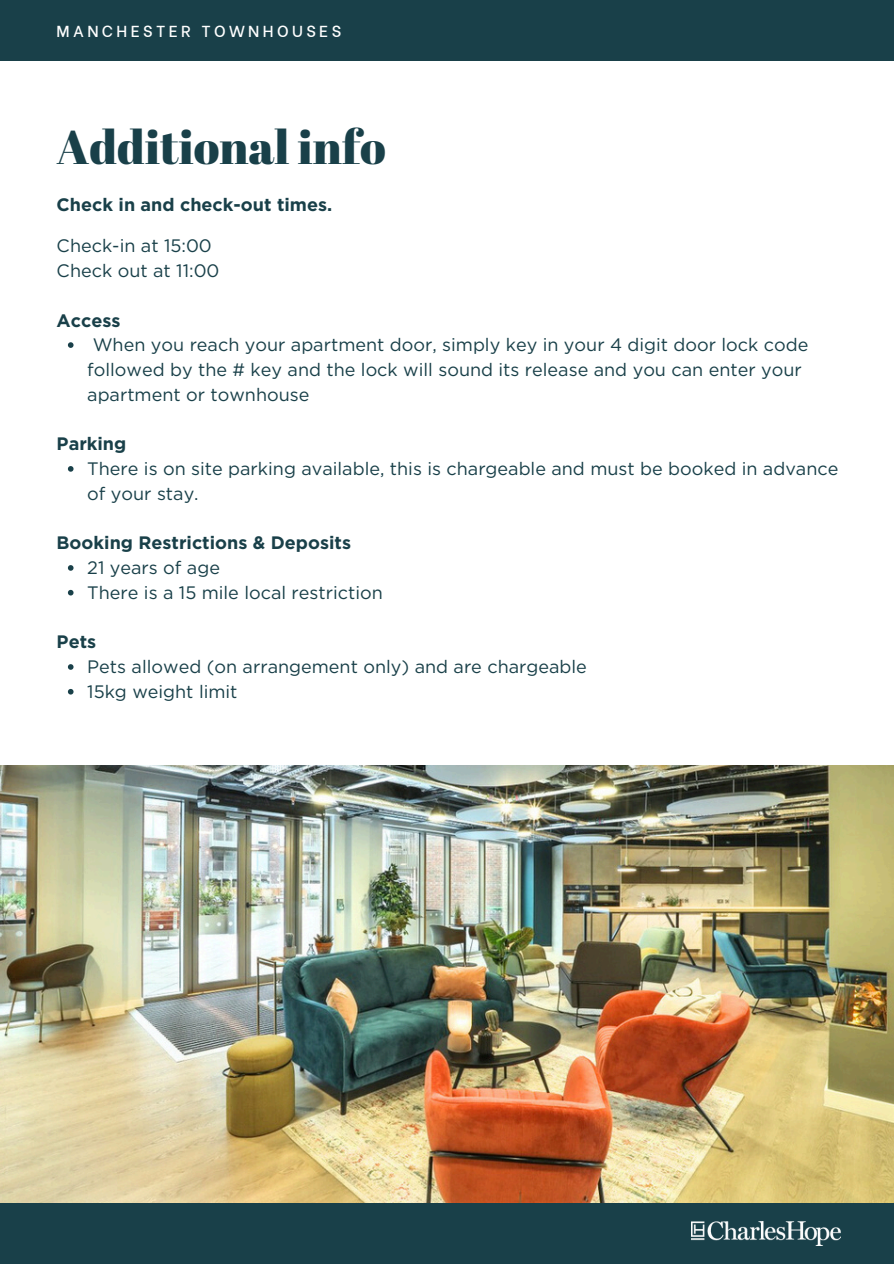
<style>
.page{position:relative;width:894px;height:1264px;background:#fff}
.page>*{position:absolute;margin:0;border:0;box-sizing:border-box;transform-origin:0 0}
.t1{font:47.25px "Abril Fatface";color:#194049}
.t2{font:18px/24.8px "Gotham";color:#194049}
.t3{font:700 18px "Gotham";color:#194049}
.t4{font:500 15.9px "Be Vietnam";letter-spacing:.21em;color:#fff}
</style>
<div class="page">
<img style="left:0;top:766px;width:893px;height:437px">
<div style="left:0;top:1203px;width:893px;height:60px;background:#194049"></div>
<div style="left:0;top:0;width:893px;height:60px;background:#194049"></div>
<img style="left:691px;top:1221px;width:148px;height:24px">
<svg style="left:68px;top:342px;width:5px;height:6px"></svg>
<svg style="left:68px;top:466px;width:5px;height:5px"></svg>
<svg style="left:68px;top:565px;width:5px;height:5px"></svg>
<svg style="left:68px;top:590px;width:5px;height:5px"></svg>
<svg style="left:68px;top:664px;width:5px;height:5px"></svg>
<svg style="left:68px;top:689px;width:5px;height:5px"></svg>
<h3 class="t4" style="left:57px;top:18px;width:286px">MANCHESTER TOWNHOUSES</h3>
<p class="t1" style="left:57px;top:114px;width:330px">Additional info</p>
<h1 class="t3" style="left:57px;top:193px;width:277px">Check in and check-out times.</h1>
<h2 class="t2" style="left:57px;top:233px;width:164px">Check-in at 15:00<br>Check out at 11:00</h2>
<p class="t3" style="left:57px;top:309px;width:65px">Access</p>
<h2 class="t2" style="left:87px;top:332px;width:722px;text-indent:5px">When you reach your apartment door, simply key in your 4 digit door lock code followed by the # key and the lock will sound its release and you can enter your apartment or townhouse</h2>
<p class="t3" style="left:57px;top:433px;width:71px">Parking</p>
<h2 class="t2" style="left:87px;top:456px;width:752px">There is on site parking available, this is chargeable and must be booked in advance of your stay.</h2>
<p class="t3" style="left:57px;top:532px;width:296px">Booking Restrictions &amp; Deposits</p>
<p class="t2" style="left:87px;top:555px;width:134px">21 years of age</p>
<h2 class="t2" style="left:87px;top:580px;width:297px">There is a 15 mile local restriction</h2>
<p class="t3" style="left:57px;top:631px;width:41px">Pets</p>
<p class="t2" style="left:87px;top:654px;width:501px">Pets allowed (on arrangement only) and are chargeable</p>
<p class="t2" style="left:87px;top:679px;width:152px">15kg weight limit</p>
</div>
